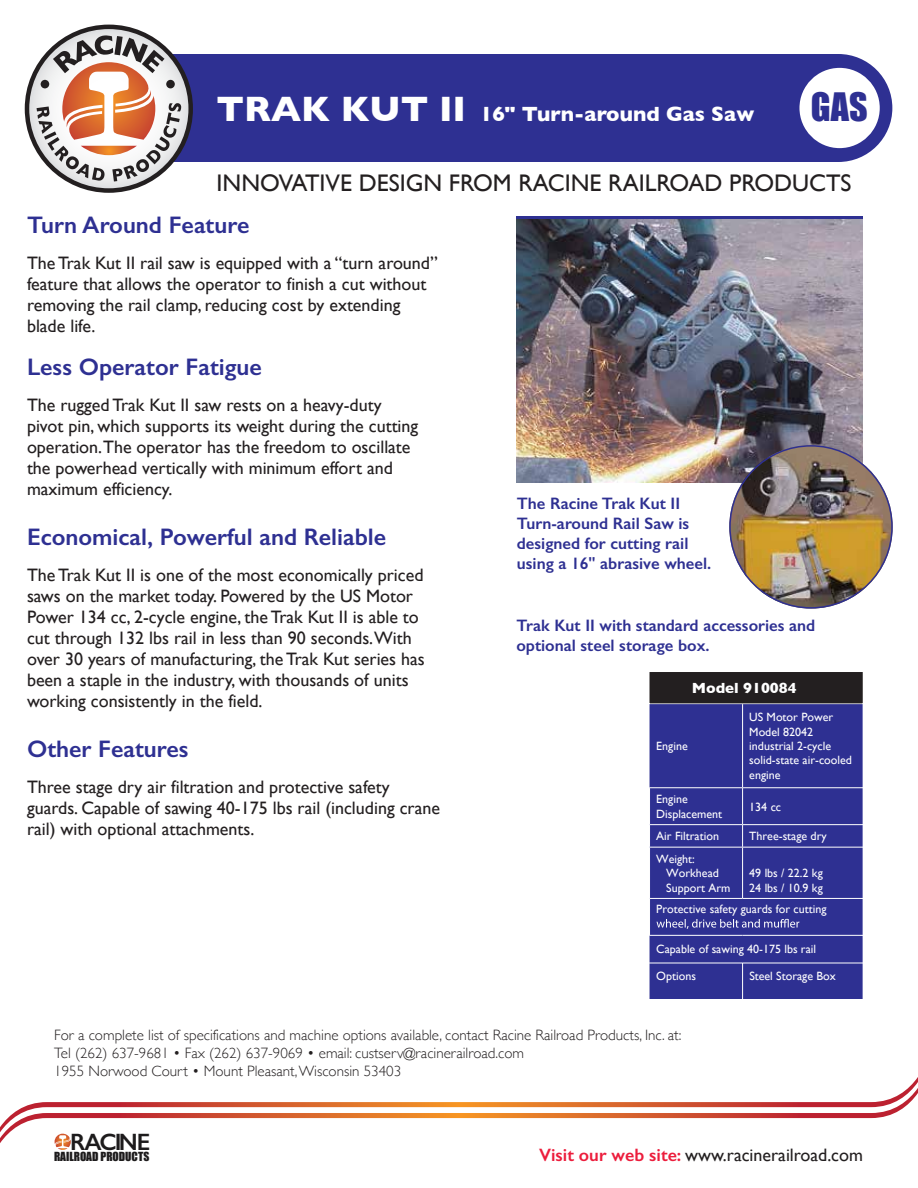
<style>
.page{position:relative;width:918px;height:1188px;background:#fff}
.page>*{position:absolute;margin:0;border:0;box-sizing:border-box;transform-origin:0 0}
.t1{font:700 36px "Gill Sans";color:#fff}
.t2{font:36px "Impact";color:#2e3092}
.t3{font:600 24px "Gill Sans";color:#2e3092}
.t4{font:24px "Gill Sans";color:#231f20}
.t5{font:600 23.7px "Gill Sans";letter-spacing:-.08em;color:#1d1b1c}
.t6{font:700 21px "Gill Sans";color:#fff}
.t7{font:18px/21px "Gill Sans";color:#231f20}
.t8{font:600 16.65px/20px "Gill Sans";color:#2e3092}
.t9{font:300 15px/18px "Gill Sans";color:#231f20}
.t10{font:700 15px "Gill Sans";color:#fff}
.t11{font:12px/14.4px "Gill Sans";color:#fff}
.t12{font:11.55px "Impact";color:#1d1b1c}
.s1{font-weight:600;color:#ec1d3c}
</style>
<div class="page">
<div style="left:181px;top:54px;width:711px;height:108px;background:#2e3092"></div>
<div style="left:799px;top:68px;width:81px;height:80px;background:#fff;border-radius:50%"></div>
<svg style="left:27px;top:27px;width:164px;height:164px;background:#b2b1b3"></svg>
<div style="left:25px;top:25px;width:168px;height:168px;border:4px solid #231f20;border-radius:50%"></div>
<svg style="left:37px;top:35px;width:144px;height:147px"></svg>
<svg style="left:54px;top:1143px;width:17px;height:7px"></svg>
<svg style="left:0;top:1077px;width:918px;height:55px"></svg>
<svg style="left:516px;top:216px;width:347px;height:4px"></svg>
<div style="left:649px;top:671px;width:215px;height:33px;background:#231f20"></div>
<div style="left:648px;top:671px;width:216px;height:34px;border:2px solid #fff"></div>
<div style="left:650px;top:704px;width:213px;height:295px;background:#2e3092"></div>
<hr style="left:742px;top:704px;width:1px;height:83px;background:#fff">
<hr style="left:649px;top:787px;width:94px;height:1px;background:#fff">
<hr style="left:743px;top:787px;width:120px;height:1px;background:#fff">
<hr style="left:742px;top:788px;width:1px;height:36px;background:#fff">
<hr style="left:649px;top:824px;width:94px;height:1px;background:#fff">
<hr style="left:743px;top:824px;width:120px;height:1px;background:#fff">
<svg style="left:742px;top:825px;width:1px;height:22px"></svg>
<hr style="left:649px;top:847px;width:94px;height:1px;background:#fff">
<hr style="left:743px;top:847px;width:120px;height:1px;background:#fff">
<hr style="left:742px;top:848px;width:1px;height:50px;background:#fff">
<hr style="left:649px;top:898px;width:94px;height:1px;background:#fff">
<hr style="left:743px;top:898px;width:120px;height:1px;background:#fff">
<hr style="left:649px;top:935px;width:94px;height:1px;background:#fff">
<hr style="left:743px;top:935px;width:120px;height:1px;background:#fff">
<hr style="left:649px;top:963px;width:94px;height:1px;background:#fff">
<hr style="left:743px;top:963px;width:120px;height:1px;background:#fff">
<hr style="left:742px;top:963px;width:1px;height:36px;background:#fff">
<svg style="left:656px;top:919px;width:143px;height:10px"></svg>
<img style="left:516px;top:220px;width:347px;height:263px">
<img style="left:729px;top:445px;width:164px;height:164px">
<h1 class="t1" style="left:217px;top:80px;width:251px">TRAK KUT II</h1>
<h1 class="t2" style="left:811px;top:79px;width:58px">GAS</h1>
<p class="t6" style="left:480px;top:97px;width:276px">16" Turn-around Gas Saw</p>
<h2 class="t4" style="left:217px;top:168px;width:637px">INNOVATIVE DESIGN FROM RACINE RAILROAD PRODUCTS</h2>
<h2 class="t3" style="left:27px;top:210px;width:224px">Turn Around Feature</h2>
<p class="t7" style="left:27px;top:252px;width:412px">The Trak Kut II rail saw is equipped with a “turn around” feature that allows the operator to finish a cut without removing the rail clamp, reducing cost by extending blade life.</p>
<h2 class="t3" style="left:27px;top:353px;width:236px">Less Operator Fatigue</h2>
<p class="t7" style="left:27px;top:395px;width:393px">The rugged Trak Kut II saw rests on a heavy-duty pivot pin, which supports its weight during the cutting operation.The operator has the freedom to oscillate the powerhead vertically with minimum effort and maximum efficiency.</p>
<h2 class="t3" style="left:27px;top:523px;width:361px">Economical, Powerful and Reliable</h2>
<p class="t7" style="left:27px;top:564px;width:399px">The Trak Kut II is one of the most economically priced saws on the market today. Powered by the US Motor Power 134 cc, 2-cycle engine, the Trak Kut II is able to cut through 132 lbs rail in less than 90 seconds.With over 30 years of manufacturing, the Trak Kut series has been a staple in the industry, with thousands of units working consistently in the field.</p>
<h2 class="t3" style="left:27px;top:734px;width:163px">Other Features</h2>
<p class="t7" style="left:27px;top:776px;width:415px">Three stage dry air filtration and protective safety guards. Capable of sawing 40-175 lbs rail (including crane rail) with optional attachments.</p>
<p class="t8" style="left:517px;top:494px;width:196px">The Racine Trak Kut II<br>Turn-around Rail Saw is designed for cutting rail using a 16" abrasive wheel.</p>
<p class="t8" style="left:516px;top:616px;width:300px">Trak Kut II with standard accessories and optional steel storage box.</p>
<p class="t10" style="left:692px;top:676px;width:106px">Model 910084</p>
<p class="t11" style="left:656px;top:739px;width:33px">Engine</p>
<p class="t11" style="left:749px;top:710px;width:104px">US Motor Power<br>Model 82042 industrial 2-cycle solid-state air-cooled engine</p>
<p class="t11" style="left:656px;top:792px;width:67px">Engine<br>Displacement</p>
<p class="t11" style="left:749px;top:799px;width:33px">134 cc</p>
<p class="t11" style="left:656px;top:829px;width:64px">Air Filtration</p>
<p class="t11" style="left:749px;top:829px;width:79px">Three-stage dry</p>
<p class="t11" style="left:666px;top:852px;width:66px;text-indent:-10px">Weight:<br>Workhead<br>Support Arm</p>
<p class="t11" style="left:749px;top:866px;width:75px">49 lbs / 22.2 kg<br>24 lbs / 10.9 kg</p>
<p class="t11" style="left:656px;top:902px;width:172px">Protective safety guards for cutting</p>
<p class="t11" style="left:656px;top:942px;width:161px">Capable of sawing 40-175 lbs rail</p>
<p class="t11" style="left:656px;top:969px;width:41px">Options</p>
<p class="t11" style="left:749px;top:969px;width:88px">Steel Storage Box</p>
<p class="t9" style="left:54px;top:1026px;width:629px">For a complete list of specifications and machine options available, contact Racine Railroad Products, Inc. at:<br>Tel (262) 637-9681 • Fax (262) 637-9069 • email: custserv@racinerailroad.com<br>1955 Norwood Court • Mount Pleasant, Wisconsin 53403</p>
<h3 class="t5" style="left:70px;top:1128px;width:81px">RACINE</h3>
<p class="t12" style="left:54px;top:1148px;width:97px">RAILROAD PRODUCTS</p>
<p class="t7" style="left:539px;top:1144px;width:325px"><span class="s1">Visit our web site:</span> www.racinerailroad.com</p>
</div>
